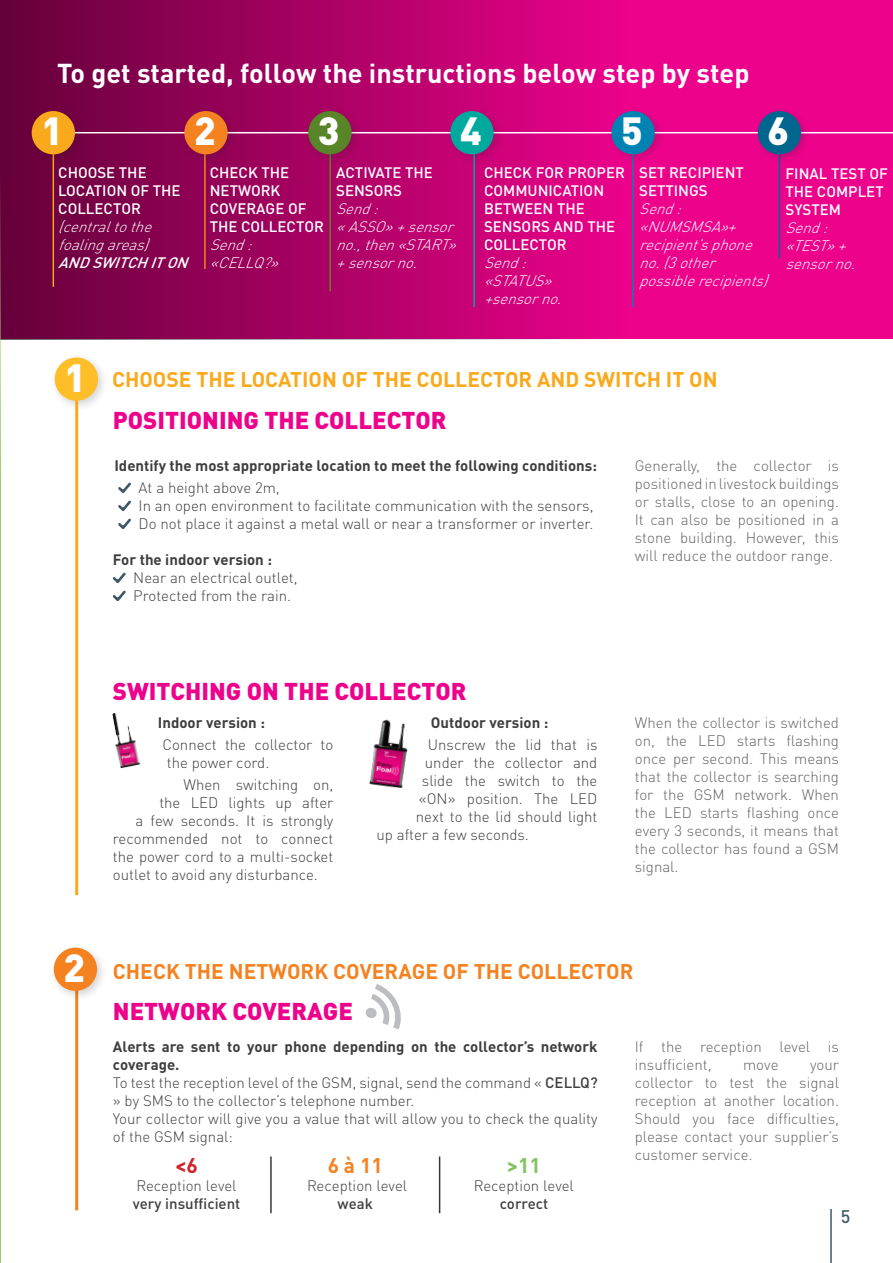
<style>
.page{position:relative;width:893px;height:1263px;background:#fff}
.page>*{position:absolute;margin:0;border:0;box-sizing:border-box;transform-origin:0 0}
.t1{font:900 38.85px "FFDIN Pro";color:#fff}
.t2{font:700 27px "FFDIN Pro";color:#fff}
.t3{font:900 24px "FFDIN Pro";color:#ed028c}
.t4{font:700 21px "FFDIN Pro";color:#f9a91b}
.t5{font:700 21px "FFDIN Pro";color:#f58220}
.t6{font:700 21px "FFDIN Pro";color:#80c55e}
.t7{font:700 21px "FFDIN Pro";color:#d1232a}
.t8{font:500 18px "FFDIN Pro";color:#405968}
.t9{font:300 15px/18px "FFDIN Pro";color:#3e3e3f}
.t10{font:300 15px/18px "FFDIN Pro";color:#636366;text-align:justify}
.t11{font:italic 300 15px/18px "FFDIN Pro";color:#fff}
.t12{font:500 15px/18px "FFDIN Pro";color:#fff}
.t13{font:700 15px/18px "FFDIN Pro";color:#3e3e3f}
.t14{font:500 15px "FFDIN Pro";color:#3e3e3f}
.s1{font-weight:500}
</style>
<div class="page">
<div style="left:0;top:0;width:893px;height:338px;background:#ed028c"></div>
<div style="left:0;top:0;width:628px;height:340px;background:linear-gradient(to right,#65013a,#eb018b)"></div>
<svg style="left:118px;top:482px;width:13px;height:11px"></svg>
<svg style="left:118px;top:500px;width:13px;height:11px"></svg>
<svg style="left:118px;top:518px;width:13px;height:11px"></svg>
<svg style="left:113px;top:572px;width:13px;height:11px"></svg>
<svg style="left:113px;top:590px;width:13px;height:11px"></svg>
<img style="left:112px;top:713px;width:29px;height:55px">
<img style="left:369px;top:719px;width:39px;height:69px">
<svg style="left:365px;top:984px;width:36px;height:45px"></svg>
<div style="left:50px;top:353px;width:59px;height:58px;background:#231f20;opacity:.2"></div>
<div style="left:55px;top:357px;width:43px;height:44px;background:#fdbe28;border-radius:50%"></div>
<hr style="left:53px;top:132px;width:840px;height:1px;background:#fff">
<hr style="left:53px;top:135px;width:1px;height:152px;background:#f9a91b">
<div style="left:27px;top:106px;width:59px;height:59px;background:#231f20;opacity:.2"></div>
<div style="left:32px;top:111px;width:43px;height:43px;background:#f9a91b;border-radius:50%"></div>
<hr style="left:204px;top:135px;width:2px;height:134px;background:#f58220">
<div style="left:179px;top:106px;width:60px;height:59px;background:#8e0153"></div>
<div style="left:184px;top:111px;width:44px;height:43px;background:#f58220;border-radius:50%"></div>
<hr style="left:329px;top:135px;width:2px;height:156px;background:#588527">
<div style="left:303px;top:106px;width:60px;height:59px;background:#231f20;opacity:.2"></div>
<div style="left:308px;top:111px;width:44px;height:43px;background:#588527;border-radius:50%"></div>
<hr style="left:473px;top:135px;width:2px;height:172px;background:#00a99d">
<div style="left:445px;top:106px;width:60px;height:59px;background:#231f20;opacity:.2"></div>
<div style="left:450px;top:111px;width:44px;height:43px;background:#00a99d;border-radius:50%"></div>
<hr style="left:632px;top:135px;width:2px;height:172px;background:#0083b3">
<div style="left:606px;top:106px;width:60px;height:59px;background:#231f20;opacity:.2"></div>
<div style="left:611px;top:111px;width:44px;height:43px;background:#0083b3;border-radius:50%"></div>
<hr style="left:75px;top:400px;width:3px;height:495px;background:#f9a91b">
<hr style="left:75px;top:979px;width:3px;height:231px;background:#f58220">
<div style="left:49px;top:943px;width:59px;height:59px;background:#231f20;opacity:.2"></div>
<div style="left:54px;top:948px;width:43px;height:43px;background:#f58220;border-radius:50%"></div>
<hr style="left:270px;top:1156px;width:2px;height:57px;background:#231f20">
<hr style="left:439px;top:1156px;width:1px;height:57px;background:#231f20">
<svg style="left:0;top:0;width:5px;height:1263px"></svg>
<hr style="left:830px;top:1209px;width:2px;height:54px;background:#405968">
<hr style="left:779px;top:135px;width:1px;height:123px;background:#00668d">
<div style="left:753px;top:106px;width:59px;height:59px;background:#231f20;opacity:.2"></div>
<div style="left:758px;top:111px;width:43px;height:43px;background:#00668d;border-radius:50%"></div>
<p class="t2" style="left:57px;top:51px;width:694px">To get started, follow the instructions below step by step</p>
<p class="t1" style="left:194px;top:98px;width:23px">2</p>
<p class="t1" style="left:318px;top:98px;width:23px">3</p>
<p class="t1" style="left:41px;top:98px;width:23px">1</p>
<p class="t1" style="left:460px;top:98px;width:23px">4</p>
<p class="t1" style="left:621px;top:98px;width:23px">5</p>
<p class="t1" style="left:767px;top:98px;width:23px">6</p>
<p class="t12" style="left:785px;top:163px;width:104px">FINAL TEST OF<br>THE COMPLET<br>SYSTEM</p>
<p class="t11" style="left:785px;top:217px;width:50px">Send:</p>
<p class="t11" style="left:785px;top:235px;width:78px">«TEST»+ sensorno.</p>
<p class="t12" style="left:58px;top:162px;width:124px">CHOOSE THE<br>LOCATION OF THE<br>COLLECTOR</p>
<p class="t11" style="left:58px;top:216px;width:138px">(centraltothe foalingareas)<br><span class="s1">ANDSWITCHITON</span></p>
<p class="t12" style="left:210px;top:162px;width:116px">CHECK THE<br>NETWORK<br>COVERAGE OF<br>THE COLLECTOR</p>
<p class="t11" style="left:210px;top:234px;width:50px">Send:</p>
<p class="t11" style="left:210px;top:252px;width:77px">«CELLQ?»</p>
<p class="t12" style="left:336px;top:162px;width:98px">ACTIVATE THE<br>SENSORS</p>
<p class="t11" style="left:336px;top:198px;width:50px">Send:</p>
<p class="t11" style="left:336px;top:216px;width:128px">«ASSO»+sensor no.,then«START» +sensorno.</p>
<p class="t12" style="left:484px;top:162px;width:142px">CHECK FOR PROPER<br>COMMUNICATION<br>BETWEEN THE<br>SENSORS AND THE<br>COLLECTOR</p>
<p class="t11" style="left:484px;top:252px;width:50px">Send:</p>
<p class="t11" style="left:484px;top:270px;width:76px">«STATUS»</p>
<p class="t11" style="left:484px;top:288px;width:86px">+sensorno.</p>
<p class="t12" style="left:639px;top:162px;width:106px">SET RECIPIENT<br>SETTINGS</p>
<p class="t11" style="left:639px;top:198px;width:50px">Send:</p>
<p class="t11" style="left:639px;top:216px;width:137px">«NUMSMSA»+ recipient’sphone no.(3other possiblerecipients)</p>
<p class="t1" style="left:64px;top:344px;width:23px">1</p>
<p class="t4" style="left:112px;top:362px;width:607px">CHOOSE THE LOCATION OF THE COLLECTOR AND SWITCH IT ON</p>
<p class="t3" style="left:113px;top:400px;width:335px">POSITIONING THE COLLECTOR</p>
<p class="t13" style="left:114px;top:454px;width:484px">Identify the most appropriate location to meet the following conditions:</p>
<p class="t9" style="left:139px;top:477px;width:143px">At a height above 2m,</p>
<p class="t9" style="left:139px;top:495px;width:456px">In an open environment to facilitate communication with the sensors,</p>
<p class="t9" style="left:139px;top:513px;width:456px">Do not place it against a metal wall or near a transformer or inverter.</p>
<p class="t13" style="left:113px;top:549px;width:161px">For the indoor version :</p>
<p class="t9" style="left:133px;top:567px;width:166px">Near an electrical outlet,</p>
<p class="t9" style="left:133px;top:585px;width:159px">Protected from the rain.</p>
<p class="t3" style="left:113px;top:671px;width:355px">SWITCHING ON THE COLLECTOR</p>
<p class="t13" style="left:158px;top:711px;width:109px">Indoor version :</p>
<p class="t9" style="left:167px;top:734px;width:168px;text-indent:-4px">Connect the collector to the power cord.</p>
<p class="t9" style="left:183px;top:775px;width:151px">When switching on,</p>
<p class="t9" style="left:159px;top:793px;width:176px">the LED lights up after</p>
<p class="t9" style="left:135px;top:811px;width:199px">a few seconds. It is strongly</p>
<p class="t9" style="left:113px;top:829px;width:222px">recommended not to connect</p>
<p class="t9" style="left:113px;top:847px;width:222px">the power cord to a multi-socket</p>
<p class="t9" style="left:113px;top:865px;width:207px">outlet to avoid any disturbance.</p>
<p class="t13" style="left:431px;top:711px;width:119px">Outdoor version :</p>
<p class="t9" style="left:428px;top:734px;width:171px">Unscrew the lid that is</p>
<p class="t9" style="left:425px;top:752px;width:174px">under the collector and</p>
<p class="t9" style="left:422px;top:770px;width:177px">slide the switch to the</p>
<p class="t9" style="left:419px;top:788px;width:180px">«ON» position. The LED</p>
<p class="t9" style="left:416px;top:806px;width:183px">next to the lid should light</p>
<p class="t9" style="left:377px;top:824px;width:154px">up after a few seconds.</p>
<p class="t10" style="left:635px;top:455px;width:206px">Generally, the collector is positioned in livestock buildings or stalls, close to an opening.<br>It can also be positioned in a stone building. However, this will reduce the outdoor range.</p>
<p class="t10" style="left:635px;top:712px;width:206px">When the collector is switched on, the LED starts flashing once per second. This means that the collector is searching for the GSM network. When the LED starts flashing once every 3 seconds, it means that the collector has found a GSM signal.</p>
<p class="t1" style="left:63px;top:934px;width:23px">2</p>
<p class="t5" style="left:113px;top:954px;width:522px">CHECK THE NETWORK COVERAGE OF THE COLLECTOR</p>
<p class="t3" style="left:113px;top:991px;width:242px">NETWORK COVERAGE</p>
<p class="t13" style="left:113px;top:1035px;width:486px">Alerts are sent to your phone depending on the collector’s network coverage.</p>
<p class="t9" style="left:113px;top:1072px;width:486px">To test the reception level of the GSM, signal, send the command « <span class="s1">CELLQ? </span>» by SMS to the collector’s telephone number.</p>
<p class="t9" style="left:113px;top:1108px;width:486px">Your collector will give you a value that will allow you to check the quality of the GSM signal:</p>
<p class="t7" style="left:175px;top:1147px;width:24px">&lt;6</p>
<p class="t9" style="left:137px;top:1175px;width:101px">Reception level</p>
<p class="t14" style="left:133px;top:1191px;width:109px">very insufficient</p>
<p class="t5" style="left:328px;top:1147px;width:57px">6 à 11</p>
<p class="t9" style="left:307px;top:1175px;width:101px">Reception level</p>
<p class="t14" style="left:338px;top:1191px;width:37px">weak</p>
<p class="t6" style="left:507px;top:1147px;width:36px">&gt;11</p>
<p class="t9" style="left:474px;top:1175px;width:101px">Reception level</p>
<p class="t14" style="left:500px;top:1191px;width:50px">correct</p>
<p class="t10" style="left:635px;top:1036px;width:206px">If the reception level is insufficient,</p>
<p class="t10" style="left:635px;top:1054px;width:206px;text-indent:175px">your collector to test the signal reception at another location.<br>Should you face difficulties, please contact your supplier’s customer service.</p>
<p class="t10" style="left:743px;top:1054px;width:37px">move</p>
<p class="t8" style="left:841px;top:1201px;width:11px">5</p>
</div>
